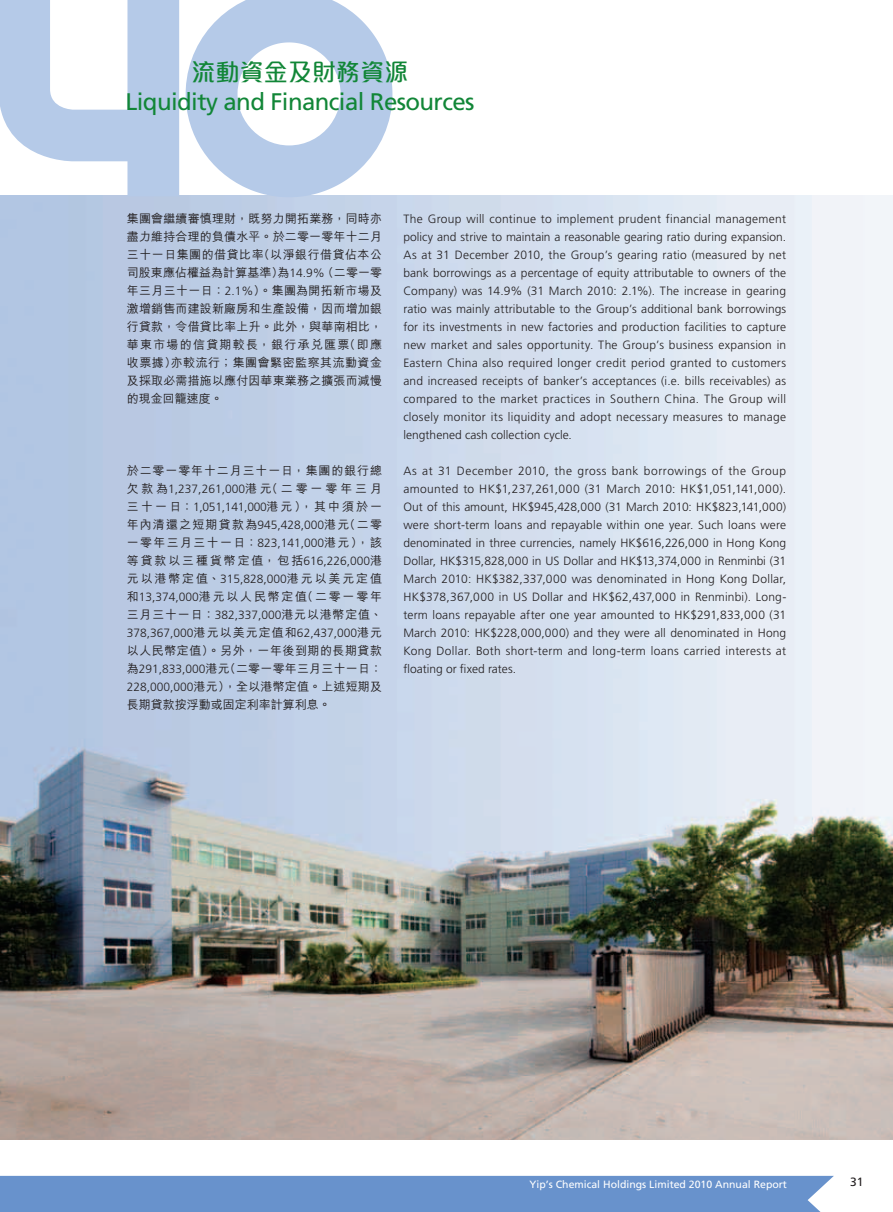
<style>
.page{position:relative;width:893px;height:1212px;background:#fff}
.page>*{position:absolute;margin:0;border:0;box-sizing:border-box;transform-origin:0 0}
.t1{font:24px "Frutiger LT Std";letter-spacing:-.025em;color:#118637}
.t2{font:24px "M Elle HK Medium E Ten B5 H";letter-spacing:.005em;color:#118637}
.t3{font:300 12px/18px "Frutiger LT Std";letter-spacing:.01em;color:#231f20;text-align:justify}
.t4{font:12px/18px "M Hei HK Medium E Ten B5 H";letter-spacing:.015em;color:#231f20;text-align:justify}
.t5{font:12px "Frutiger LT Std";color:#231f20}
.t6{font:10.5px "Frutiger LT Std";color:#fff}
.s1{font-family:"Frutiger LT Std";font-weight:300}
.s2{font-family:"M Hei HK Medium E Ten B5 H";font-weight:400}
</style>
<div class="page">
<img style="left:0;top:196px;width:892px;height:944px">
<svg style="left:0;top:0;width:392px;height:197px;fill:#b5cae8"></svg>
<div style="left:0;top:1176px;width:834px;height:36px;background:#6892cc"></div>
<h1 class="t2" style="left:191px;top:63px;width:218px">流動資金及財務資源</h1>
<h1 class="t1" style="left:125px;top:91px;width:350px">Liquidity and Financial Resources</h1>
<p class="t4" style="left:127px;top:212px;width:257px">集團會繼續審慎理財，既努力開拓業務，同時亦盡力維持合理的負債水平。於二零一零年十二月三十一日集團的借貸比率（以淨銀行借貸佔本公司股東應佔權益為計算基準）為<span class="s1">14.9%</span>（二零一零年三月三十一日：<span class="s1">2.1%</span>）。集團為開拓新市場及激增銷售而建設新廠房和生產設備，因而增加銀行貸款，令借貸比率上升。此外，與華南相比，華東市場的信貸期較長，銀行承兌匯票（即應收票據）亦較流行；集團會緊密監察其流動資金及採取必需措施以應付因華東業務之擴張而減慢的現金回籠速度。</p>
<p class="t4" style="left:127px;top:464px;width:257px">於二零一零年十二月三十一日，集團的銀行總欠款為<span class="s1">1,237,261,000</span>港元（二零一零年三月三十一日：<span class="s1">1,051,141,000</span>港元），其中須於一年內清還之短期貸款為<span class="s1">945,428,000</span>港元（二零一零年三月三十一日：<span class="s1">823,141,000</span>港元），該等貸款以三種貨幣定值，包括<span class="s1">616,226,000</span>港元以港幣定值、<span class="s1">315,828,000</span>港元以美元定值和<span class="s1">13,374,000</span>港元以人民幣定值（二零一零年三月三十一日：<span class="s1">382,337,000</span>港元以港幣定值、</p>
<p class="t3" style="left:127px;top:625px;width:257px">378,367,000<span class="s2">港元以美元定值和</span>62,437,000<span class="s2">港元</span></p>
<p class="t4" style="left:127px;top:644px;width:257px">以人民幣定值）。另外，一年後到期的長期貸款為<span class="s1">291,833,000</span>港元（二零一零年三月三十一日：<span class="s1">228,000,000</span>港元），全以港幣定值。上述短期及長期貸款按浮動或固定利率計算利息。</p>
<p class="t3" style="left:403px;top:210px;width:384px">The Group will continue to implement prudent financial management policy and strive to maintain a reasonable gearing ratio during expansion.<br>As at 31 December 2010, the Group’s gearing ratio (measured by net bank borrowings as a percentage of equity attributable to owners of the Company) was 14.9% (31 March 2010: 2.1%). The increase in gearing ratio was mainly attributable to the Group’s additional bank borrowings for its investments in new factories and production facilities to capture new market and sales opportunity. The Group’s business expansion in Eastern China also required longer credit period granted to customers and increased receipts of banker’s acceptances (i.e. bills receivables) as compared to the market practices in Southern China. The Group will closely monitor its liquidity and adopt necessary measures to manage lengthened cash collection cycle.</p>
<p class="t3" style="left:403px;top:462px;width:384px">As at 31 December 2010, the gross bank borrowings of the Group amounted to HK$1,237,261,000 (31 March 2010: HK$1,051,141,000).<br>Out of this amount, HK$945,428,000 (31 March 2010: HK$823,141,000) were short-term loans and repayable within one year. Such loans were denominated in three currencies, namely HK$616,226,000 in Hong Kong Dollar, HK$315,828,000 in US Dollar and HK$13,374,000 in Renminbi (31<br>March 2010: HK$382,337,000 was denominated in Hong Kong Dollar, HK$378,367,000 in US Dollar and HK$62,437,000 in Renminbi). Long&shy;term loans repayable after one year amounted to HK$291,833,000 (31<br>March 2010: HK$228,000,000) and they were all denominated in Hong Kong Dollar. Both short-term and long-term loans carried interests at floating or fixed rates.</p>
<p class="t6" style="left:529px;top:1180px;width:259px">Yip’s Chemical Holdings Limited 2010 Annual Report</p>
<p class="t5" style="left:850px;top:1177px;width:15px">31</p>
</div>
